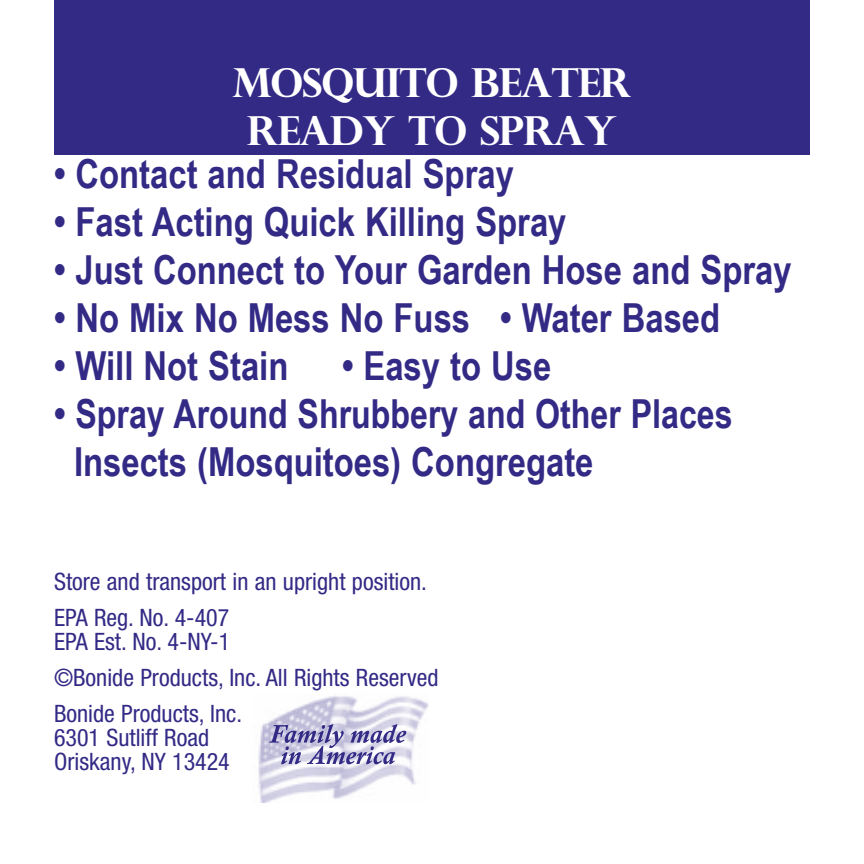
<style>
.page{position:relative;width:864px;height:864px;background:#fff}
.page>*{position:absolute;margin:0;border:0;box-sizing:border-box;transform-origin:0 0}
.t1{font:700 40px/48px "Arial Narrow";color:#332a86}
.t2{font:40px/48px "Perpetua Titling MT Bold";letter-spacing:-.03em;color:#fff;text-align:center}
.t3{font:condensed 24px/36px "Helvetica Neue";color:#332a86}
</style>
<div class="page">
<div style="left:54px;top:0;width:756px;height:154px;background:#332a86"></div>
<img style="left:258px;top:696px;width:170px;height:106px">
<svg style="left:269px;top:724px;width:137px;height:40px;background:#aca9cd"></svg>
<p class="t2" style="left:233px;top:57px;width:400px">MOSQUITO BEATER<br>READY TO SPRAY</p>
<p class="t1" style="left:54px;top:148px;width:461px">• Contact and Residual Spray</p>
<p class="t1" style="left:54px;top:196px;width:514px">• Fast Acting Quick Killing Spray</p>
<p class="t1" style="left:54px;top:244px;width:739px">• Just Connect to Your Garden Hose and Spray</p>
<p class="t1" style="left:54px;top:292px;width:668px">• No Mix No Mess No Fuss • Water Based</p>
<p class="t1" style="left:54px;top:340px;width:236px">• Will Not Stain</p>
<p class="t1" style="left:342px;top:340px;width:211px">• Easy to Use</p>
<p class="t1" style="left:74px;top:388px;width:660px;text-indent:-20px">• Spray Around Shrubbery and Other Places<br>Insects (Mosquitoes) Congregate</p>
<p class="t3" style="left:54px;top:564px;width:374px">Store and transport in an upright position.<br>EPA Reg. No. 4-407</p>
<p class="t3" style="left:54px;top:624px;width:386px">EPA Est. No. 4-NY-1<br>©Bonide Products, Inc. All Rights Reserved<br>Bonide Products, Inc.</p>
<p class="t3" style="left:54px;top:726px;width:177px;line-height:24px">6301 Sutliff Road<br>Oriskany, NY 13424</p>
</div>
